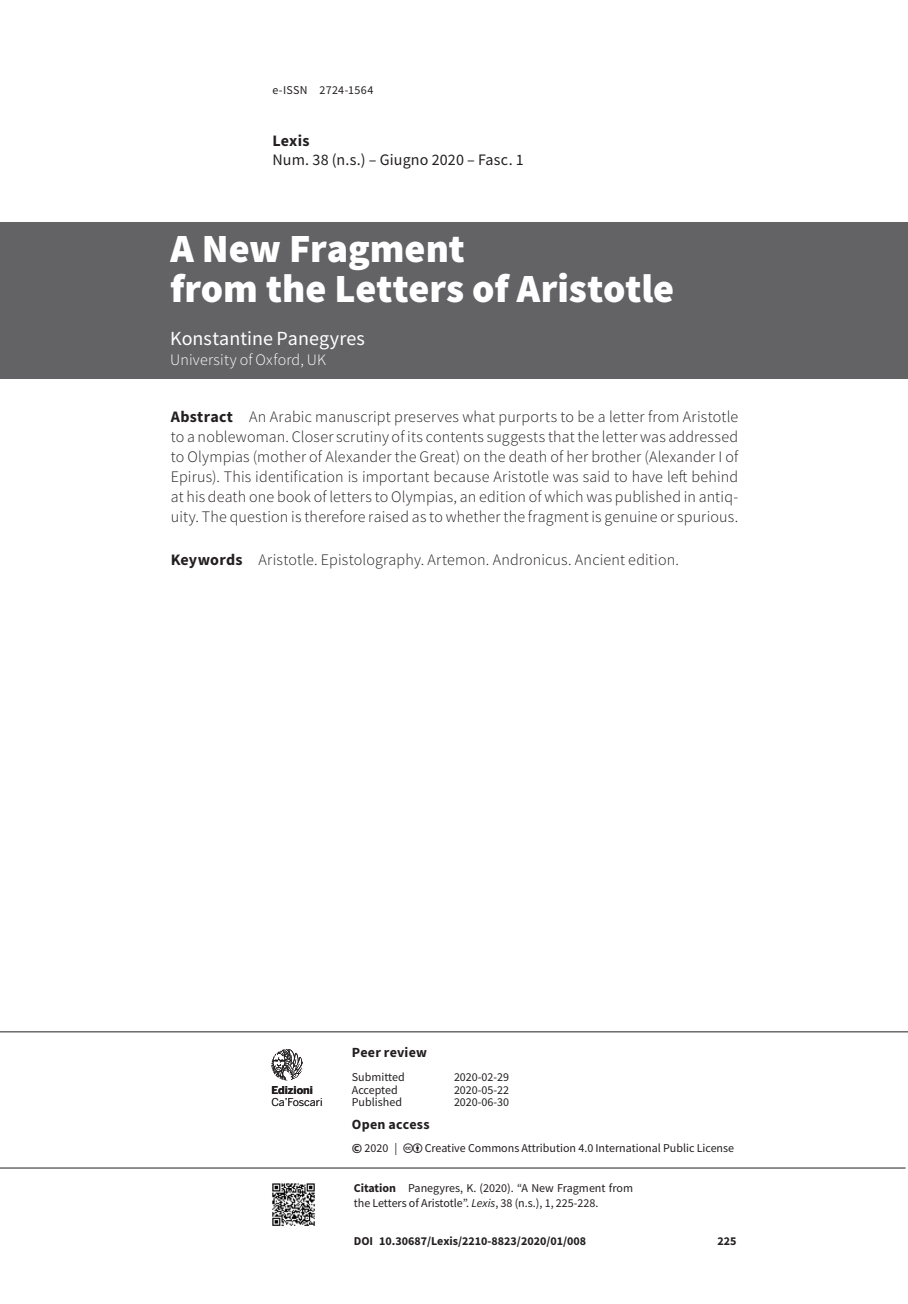
<style>
.page{position:relative;width:908px;height:1304px;background:#fff}
.page>*{position:absolute;margin:0;border:0;box-sizing:border-box;transform-origin:0 0}
.t1{font:900 40px/40px "Source Sans Pro";color:#fff}
.t2{font:20px "Source Sans Pro";letter-spacing:.005em;color:#fff}
.t3{font:300 16px/20px "Source Sans Pro";letter-spacing:.01em;color:#231f20;text-align:justify}
.t4{font:16px "Source Sans Pro";letter-spacing:.01em;color:#231f20}
.t5{font:300 16px "Source Sans Pro";letter-spacing:.01em;color:#fff}
.t6{font:700 16px "Source Sans Pro";letter-spacing:.01em;color:#231f20}
.t7{font:700 14px "Source Sans Pro";letter-spacing:.02em;color:#231f20}
.t8{font:12px/15px "Source Sans Pro";color:#231f20}
.t9{font:700 12px "Source Sans Pro";color:#231f20}
.t10{font:12px "Source Sans Pro";letter-spacing:.03em;color:#231f20}
.t11{font:10.8px "Benton Sans";letter-spacing:-.01em;color:#231f20}
.t12{font:700 10.8px "Benton Sans";color:#231f20}
.s1{font-weight:700}
.s2{font-weight:700;font-size:14px}
.s3{font-style:italic}
</style>
<div class="page">
<hr style="left:0;top:1031px;width:907px;height:1px;background:#231f20">
<hr style="left:0;top:1168px;width:905px;height:1px;background:#231f20">
<img style="left:272px;top:1183px;width:43px;height:43px">
<svg style="left:271px;top:1049px;width:32px;height:31px"></svg>
<div style="left:0;top:223px;width:907px;height:156px;background:#636366"></div>
<p class="t10" style="left:272px;top:82px;width:102px">e-ISSN 2724-1564</p>
<p class="t6" style="left:272px;top:130px;width:39px">Lexis</p>
<p class="t4" style="left:272px;top:150px;width:253px">Num. 38 (n.s.) – Giugno 2020 – Fasc. 1</p>
<h1 class="t1" style="left:170px;top:228px;width:505px">A New Fragment<br>from the Letters of Aristotle</h1>
<p class="t2" style="left:170px;top:325px;width:196px">Konstantine Panegyres</p>
<p class="t5" style="left:170px;top:350px;width:157px">University of Oxford, UK</p>
<p class="t3" style="left:171px;top:407px;width:568px"><span class="s1">Abstract</span> An Arabic manuscript preserves what purports to be a letter from Aristotle to a noblewoman. Closer scrutiny of its contents suggests that the letter was addressed to Olympias (mother of Alexander the Great) on the death of her brother (Alexander I of Epirus). This identification is important because Aristotle was said to have left behind at his death one book of letters to Olympias, an edition of which was published in antiq&shy;uity. The question is therefore raised as to whether the fragment is genuine or spurious.</p>
<p class="t3" style="left:171px;top:550px;width:509px"><span class="s1">Keywords</span> Aristotle. Epistolography. Artemon. Andronicus. Ancient edition.</p>
<p class="t12" style="left:271px;top:1084px;width:43px">Edizioni</p>
<p class="t11" style="left:271px;top:1095px;width:53px">Ca’Foscari</p>
<p class="t7" style="left:351px;top:1042px;width:77px">Peer review</p>
<p class="t8" style="left:351px;top:1070px;width:54px">Submitted</p>
<p class="t8" style="left:454px;top:1070px;width:57px">2020-02-29</p>
<p class="t8" style="left:351px;top:1082px;width:47px">Accepted</p>
<p class="t8" style="left:454px;top:1082px;width:57px">2020-05-22</p>
<p class="t8" style="left:351px;top:1095px;width:52px">Published</p>
<p class="t8" style="left:454px;top:1095px;width:57px">2020-06-30</p>
<p class="t7" style="left:351px;top:1115px;width:79px">Open access</p>
<p class="t8" style="left:351px;top:1140px;width:47px"><span class="s2">©</span> 2020 |</p>
<p class="t8" style="left:424px;top:1140px;width:311px">Creative Commons Attribution 4.0 International Public License</p>
<p class="t8" style="left:353px;top:1181px;width:281px"><span class="s1">Citation</span> Panegyres, K. (2020). “A New Fragment from the Letters of Aristotle”. <span class="s3">Lexis</span>, 38 (n.s.), 1, 225-228.</p>
<p class="t9" style="left:353px;top:1233px;width:234px">DOI 10.30687/Lexis/2210-8823/2020/01/008</p>
<p class="t9" style="left:717px;top:1233px;width:21px">225</p>
</div>
